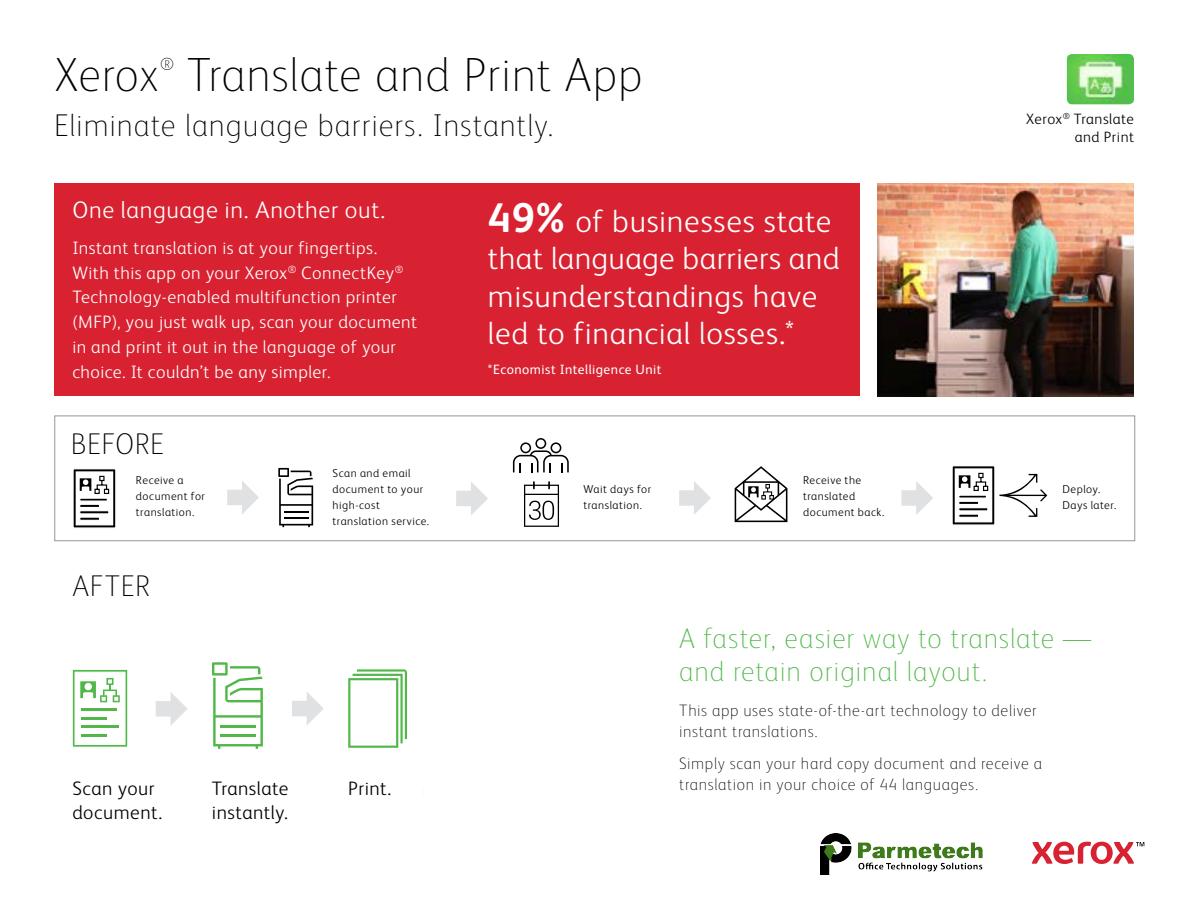
<style>
.page{position:relative;width:1188px;height:918px;background:#fff}
.page>*{position:absolute;margin:0;border:0;box-sizing:border-box;transform-origin:0 0}
.t1{font:100 48px "Xerox Sans";letter-spacing:.015em;color:#000}
.t2{font:300 31.5px/37.5px "Xerox Sans";letter-spacing:.02em;color:#fff}
.t3{font:100 31.5px "Xerox Sans";letter-spacing:.03em;color:#000}
.t4{font:100 30px "Xerox Sans";letter-spacing:.02em;color:#000}
.t5{font:100 28.5px/33px "Xerox Sans";letter-spacing:.03em;color:#50b848}
.t6{font:300 24px "Xerox Sans";letter-spacing:.025em;color:#fff}
.t7{font:300 19.5px/23.4px "Xerox Sans";letter-spacing:.025em;color:#000}
.t8{font:300 18px/24.8px "Xerox Sans";letter-spacing:.025em;color:#fff}
.t9{font:100 17.55px "Xerox Sans";color:#000}
.t10{font:100 16.5px/21px "Xerox Sans";letter-spacing:.04em;color:#000}
.t11{font:300 15px/18px "Xerox Sans";letter-spacing:.03em;color:#000;text-align:right}
.t12{font:13.5px "Xerox Sans";letter-spacing:.035em;color:#fff}
.t13{font:300 11.55px/15.9px "Xerox Sans";letter-spacing:.045em;color:#000}
.s1{font-weight:700;font-size:41.55px}
.s2{font-size:28.5px}
</style>
<div class="page">
<div style="left:54px;top:416px;width:1081px;height:125px;border:1px solid #939598"></div>
<div style="left:54px;top:184px;width:806px;height:212px;background:#d82231"></div>
<svg style="left:73px;top:469px;width:43px;height:59px"></svg>
<svg style="left:278px;top:468px;width:35px;height:59px"></svg>
<svg style="left:513px;top:438px;width:56px;height:34px"></svg>
<svg style="left:456px;top:482px;width:32px;height:33px"></svg>
<svg style="left:227px;top:481px;width:32px;height:33px"></svg>
<svg style="left:901px;top:481px;width:32px;height:34px"></svg>
<svg style="left:679px;top:481px;width:32px;height:34px"></svg>
<img style="left:878px;top:184px;width:256px;height:212px">
<svg style="left:735px;top:466px;width:52px;height:56px"></svg>
<svg style="left:292px;top:692px;width:32px;height:33px"></svg>
<svg style="left:156px;top:692px;width:31px;height:34px"></svg>
<svg style="left:1032px;top:842px;width:112px;height:22px"></svg>
<svg style="left:524px;top:481px;width:35px;height:46px"></svg>
<svg style="left:212px;top:662px;width:51px;height:87px"></svg>
<svg style="left:952px;top:466px;width:95px;height:59px"></svg>
<svg style="left:348px;top:669px;width:59px;height:79px"></svg>
<svg style="left:72px;top:669px;width:56px;height:78px"></svg>
<img style="left:1067px;top:54px;width:67px;height:50px">
<img style="left:821px;top:833px;width:162px;height:42px">
<h1 class="t1" style="left:54px;top:43px;width:107px">Xerox</h1>
<p class="t9" style="left:160px;top:53px;width:15px">®</p>
<h1 class="t1" style="left:187px;top:43px;width:457px">Translate and Print App</h1>
<h2 class="t3" style="left:54px;top:104px;width:501px">Eliminate language barriers. Instantly.</h2>
<p class="t11" style="left:1026px;top:109px;width:109px">Xerox<sup>®</sup> Translate and Print</p>
<h3 class="t6" style="left:72px;top:194px;width:314px">One language in. Another out.</h3>
<p class="t8" style="left:72px;top:234px;width:346px">Instant translation is at your fingertips.<br>With this app on your Xerox<sup>®</sup> ConnectKey<sup>® </sup>Technology-enabled multifunction printer (MFP), you just walk up, scan your document in and print it out in the language of your choice. It couldn’t be any simpler.</p>
<h3 class="t4" style="left:71px;top:424px;width:95px">BEFORE</h3>
<p class="t13" style="left:136px;top:472px;width:71px">Receive a document for translation.</p>
<p class="t13" style="left:333px;top:464px;width:98px">Scan and email document to your high-cost translation service.</p>
<h3 class="t4" style="left:72px;top:567px;width:79px">AFTER</h3>
<p class="t7" style="left:72px;top:776px;width:91px">Scan your document.</p>
<p class="t7" style="left:212px;top:776px;width:78px;line-height:24px">Translate instantly.</p>
<p class="t7" style="left:348px;top:776px;width:45px">Print.</p>
<h2 class="t2" style="left:488px;top:201px;width:353px"><span class="s1">49%</span> of businesses state that language barriers and misunderstandings have led to financial losses.<span class="s2">*</span></h2>
<p class="t12" style="left:488px;top:361px;width:175px">*Economist Intelligence Unit</p>
<p class="t13" style="left:583px;top:480px;width:69px">Wait days for translation.</p>
<p class="t13" style="left:803px;top:472px;width:83px">Receive the translated document back.</p>
<p class="t13" style="left:1062px;top:480px;width:55px">Deploy.<br>Days later.</p>
<h3 class="t5" style="left:679px;top:621px;width:413px">A faster, easier way to translate — and retain original layout.</h3>
<p class="t10" style="left:679px;top:699px;width:359px">This app uses state-of-the-art technology to deliver instant translations.</p>
<p class="t10" style="left:679px;top:752px;width:364px">Simply scan your hard copy document and receive a translation in your choice of 44 languages.</p>
</div>
